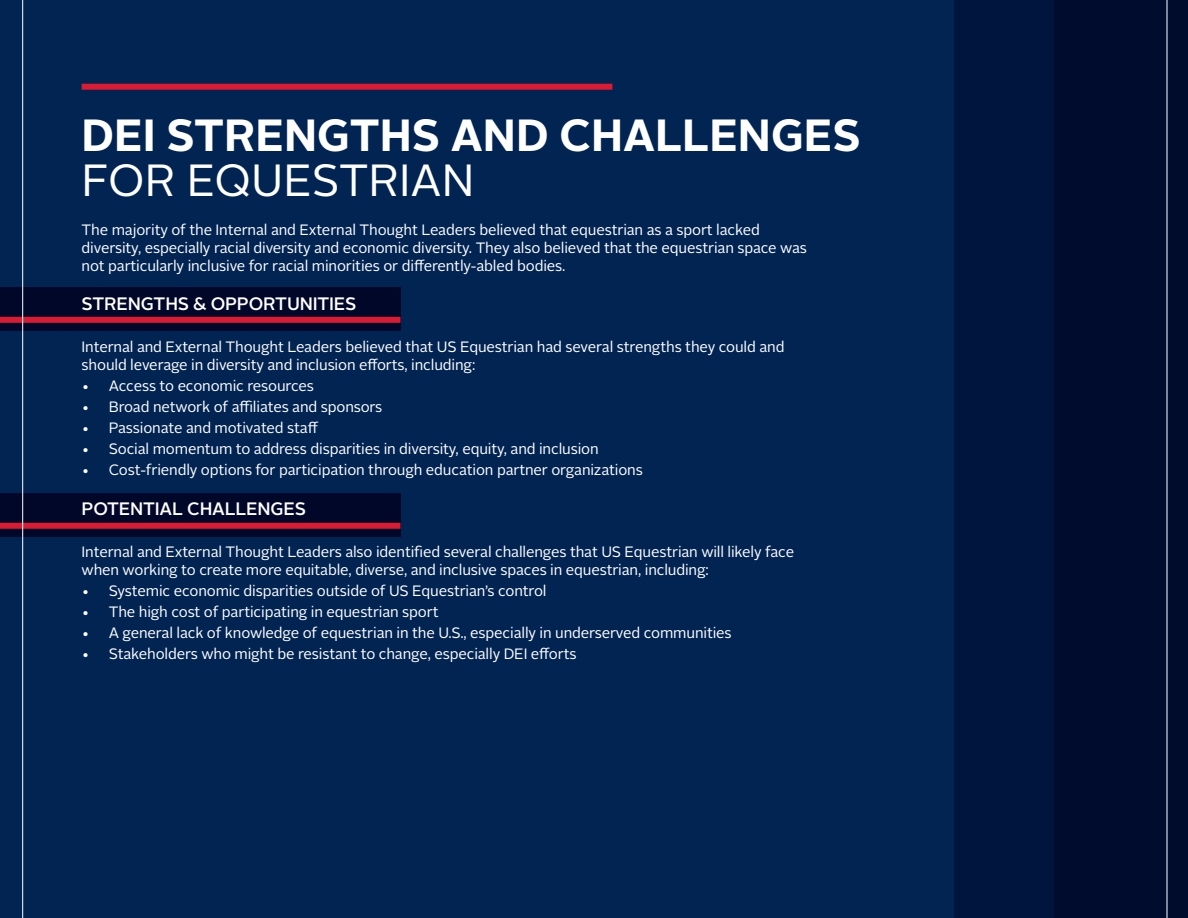
<style>
.page{position:relative;width:1188px;height:918px;background:#012453}
.page>*{position:absolute;margin:0;border:0;box-sizing:border-box;transform-origin:0 0}
.t1{font:700 45px/45px "Alright Sans";color:#fff}
.t2{font:500 18px "Alright Sans";letter-spacing:-.01em;color:#fff}
.t3{font:15px/18px "Alright Sans";letter-spacing:-.01em;color:#fff}
.s1{font-weight:400}
</style>
<div class="page">
<div style="left:82px;top:84px;width:530px;height:6px;background:#dc1a32"></div>
<div style="left:0;top:493px;width:400px;height:43px;background:#000729"></div>
<div style="left:0;top:523px;width:400px;height:6px;background:#dc1a32"></div>
<div style="left:0;top:287px;width:400px;height:43px;background:#000729"></div>
<div style="left:954px;top:0;width:234px;height:918px;background:#00153e"></div>
<div style="left:1054px;top:0;width:134px;height:918px;background:#000c2e"></div>
<hr style="left:1167px;top:0;width:1px;height:918px;background:#fff">
<div style="left:0;top:317px;width:400px;height:6px;background:#dc1a32"></div>
<hr style="left:22px;top:0;width:1px;height:918px;background:#fff">
<p class="t1" style="left:82px;top:113px;width:781px">DEI STRENGTHS AND CHALLENGES<br><span class="s1">FOR EQUESTRIAN</span></p>
<p class="t3" style="left:82px;top:221px;width:727px">The majority of the Internal and External Thought Leaders believed that equestrian as a sport lacked diversity, especially racial diversity and economic diversity. They also believed that the equestrian space was not particularly inclusive for racial minorities or differently-abled bodies.</p>
<p class="t2" style="left:82px;top:292px;width:276px">STRENGTHS &amp; OPPORTUNITIES</p>
<p class="t3" style="left:82px;top:339px;width:704px">Internal and External Thought Leaders believed that US Equestrian had several strengths they could and should leverage in diversity and inclusion efforts, including:</p>
<p class="t3" style="left:82px;top:378px;width:234px">• Access to economic resources</p>
<p class="t3" style="left:82px;top:399px;width:302px">• Broad network of affiliates and sponsors</p>
<p class="t3" style="left:82px;top:420px;width:238px">• Passionate and motivated staff</p>
<p class="t3" style="left:82px;top:441px;width:519px">• Social momentum to address disparities in diversity, equity, and inclusion</p>
<p class="t3" style="left:82px;top:462px;width:563px">• Cost-friendly options for participation through education partner organizations</p>
<p class="t2" style="left:82px;top:496px;width:226px">POTENTIAL CHALLENGES</p>
<p class="t3" style="left:82px;top:543px;width:714px">Internal and External Thought Leaders also identified several challenges that US Equestrian will likely face when working to create more equitable, diverse, and inclusive spaces in equestrian, including:</p>
<p class="t3" style="left:82px;top:582px;width:466px">• Systemic economic disparities outside of US Equestrian’s control</p>
<p class="t3" style="left:82px;top:603px;width:358px">• The high cost of participating in equestrian sport</p>
<p class="t3" style="left:82px;top:624px;width:652px">• A general lack of knowledge of equestrian in the U.S., especially in underserved communities</p>
<p class="t3" style="left:82px;top:645px;width:496px">• Stakeholders who might be resistant to change, especially DEI efforts</p>
</div>
